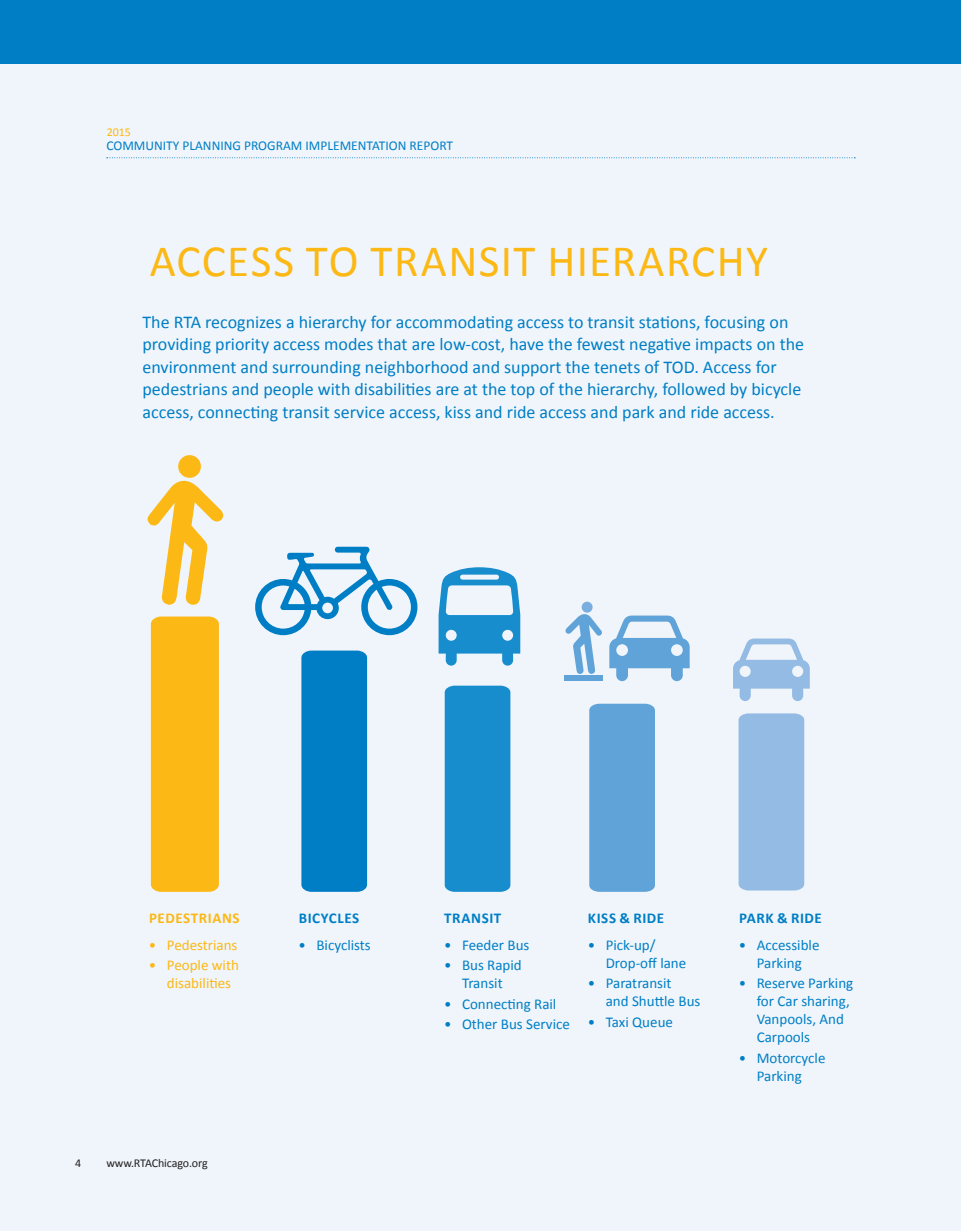
<style>
.page{position:relative;width:961px;height:1231px;background:#fff}
.page>*{position:absolute;margin:0;border:0;box-sizing:border-box;transform-origin:0 0}
.MAIN_HEADINGS{font:45px "Calibri";letter-spacing:.03em;color:#fcb814}
.INTRO_PARAGRAPH{font:18px/22.5px "Calibri";color:#007ec5}
.t1{font:15px/18px "Calibri";color:#007ec5;text-align:center}
.t2{font:15px/18px "Calibri";color:#fcb814}
.SUB_HEADING_SMALL_CA{font:700 15px "Calibri";letter-spacing:.035em;color:#007ec5}
.SUB_HEADING_SMALL_CA-2{font:700 15px "Calibri";letter-spacing:.035em;color:#fcb814}
.t3{font:13.5px "Calibri";color:#007ec5}
.t4{font:12px "Calibri";letter-spacing:-.01em;color:#231f20}
.t5{font:12px "Calibri";color:#fcb814}
</style>
<div class="page">
<div style="left:0;top:64px;width:961px;height:1167px;background:#eff5fb"></div>
<div style="left:178px;top:455px;width:23px;height:23px;background:#fcb814;border-radius:50%"></div>
<svg style="left:147px;top:473px;width:77px;height:132px"></svg>
<svg style="left:438px;top:567px;width:82px;height:98px"></svg>
<div style="left:581px;top:601px;width:11px;height:11px;background:#79aede;border-radius:50%"></div>
<svg style="left:565px;top:610px;width:37px;height:64px"></svg>
<div style="left:564px;top:675px;width:38px;height:6px;background:#60a3d8"></div>
<svg style="left:609px;top:615px;width:80px;height:66px"></svg>
<svg style="left:733px;top:638px;width:76px;height:63px"></svg>
<div style="left:151px;top:616px;width:68px;height:275px;background:#fcb814"></div>
<svg style="left:255px;top:547px;width:162px;height:88px"></svg>
<div style="left:301px;top:650px;width:66px;height:241px;background:#007ec5"></div>
<div style="left:445px;top:685px;width:65px;height:206px;background:#178dce"></div>
<div style="left:589px;top:703px;width:66px;height:188px;background:#60a3d8"></div>
<div style="left:738px;top:713px;width:66px;height:177px;background:#94bbe3"></div>
<div style="left:0;top:0;width:939px;height:64px;background:#007ec5"></div>
<div style="left:939px;top:0;width:22px;height:64px;background:#007ec5"></div>
<svg style="left:107px;top:157px;width:748px;height:1px"></svg>
<p class="t5" style="left:107px;top:125px;width:26px">2015</p>
<p class="t3" style="left:106px;top:137px;width:348px">COMMUNITY PLANNING PROGRAM IMPLEMENTATION REPORT</p>
<p class="MAIN_HEADINGS" style="left:150px;top:233px;width:620px">ACCESS TO TRANSIT HIERARCHY</p>
<p class="INTRO_PARAGRAPH" style="left:142px;top:310px;width:663px">The RTA recognizes a hierarchy for accommodating access to transit stations, focusing on providing priority access modes that are low-cost, have the fewest negative impacts on the environment and surrounding neighborhood and support the tenets of TOD. Access for pedestrians and people with disabilities are at the top of the hierarchy, followed by bicycle access, connecting transit service access, kiss and ride access and park and ride access.</p>
<p class="SUB_HEADING_SMALL_CA-2" style="left:149px;top:908px;width:92px">PEDESTRIANS</p>
<p class="t2" style="left:149px;top:935px;width:90px">• Pedestrians</p>
<p class="t2" style="left:167px;top:956px;width:74px;text-indent:-18px">• People with disabilities</p>
<p class="SUB_HEADING_SMALL_CA" style="left:299px;top:908px;width:62px">BICYCLES</p>
<p class="t1" style="left:298px;top:935px;width:74px">• Bicyclists</p>
<p class="t4" style="left:75px;top:1155px;width:8px">4</p>
<p class="t4" style="left:106px;top:1155px;width:103px">www.RTAChicago.org</p>
<p class="SUB_HEADING_SMALL_CA" style="left:444px;top:908px;width:59px">TRANSIT</p>
<p class="t1" style="left:444px;top:935px;width:87px">• Feeder Bus</p>
<p class="t1" style="left:444px;top:956px;width:79px">• Bus Rapid<br>Transit</p>
<p class="t1" style="left:444px;top:994px;width:114px">• Connecting Rail</p>
<p class="t1" style="left:444px;top:1015px;width:127px">• Other Bus Service</p>
<p class="SUB_HEADING_SMALL_CA" style="left:588px;top:908px;width:78px">KISS &amp; RIDE</p>
<p class="t1" style="left:605px;top:935px;width:82px;text-align:left;text-indent:-18px">• Pick-up/<br>Drop-off lane</p>
<p class="t1" style="left:605px;top:974px;width:96px;text-align:left;text-indent:-18px">• Paratransit<br>and Shuttle Bus</p>
<p class="t1" style="left:587px;top:1012px;width:87px">• Taxi Queue</p>
<p class="SUB_HEADING_SMALL_CA" style="left:739px;top:908px;width:84px">PARK &amp; RIDE</p>
<p class="t1" style="left:738px;top:935px;width:82px">• Accessible<br>Parking</p>
<p class="t1" style="left:756px;top:974px;width:98px;text-align:left;text-indent:-18px">• Reserve Parking for Car sharing,<br>Vanpools, And<br>Carpools</p>
<p class="t1" style="left:738px;top:1048px;width:88px">• Motorcycle<br>Parking</p>
</div>
